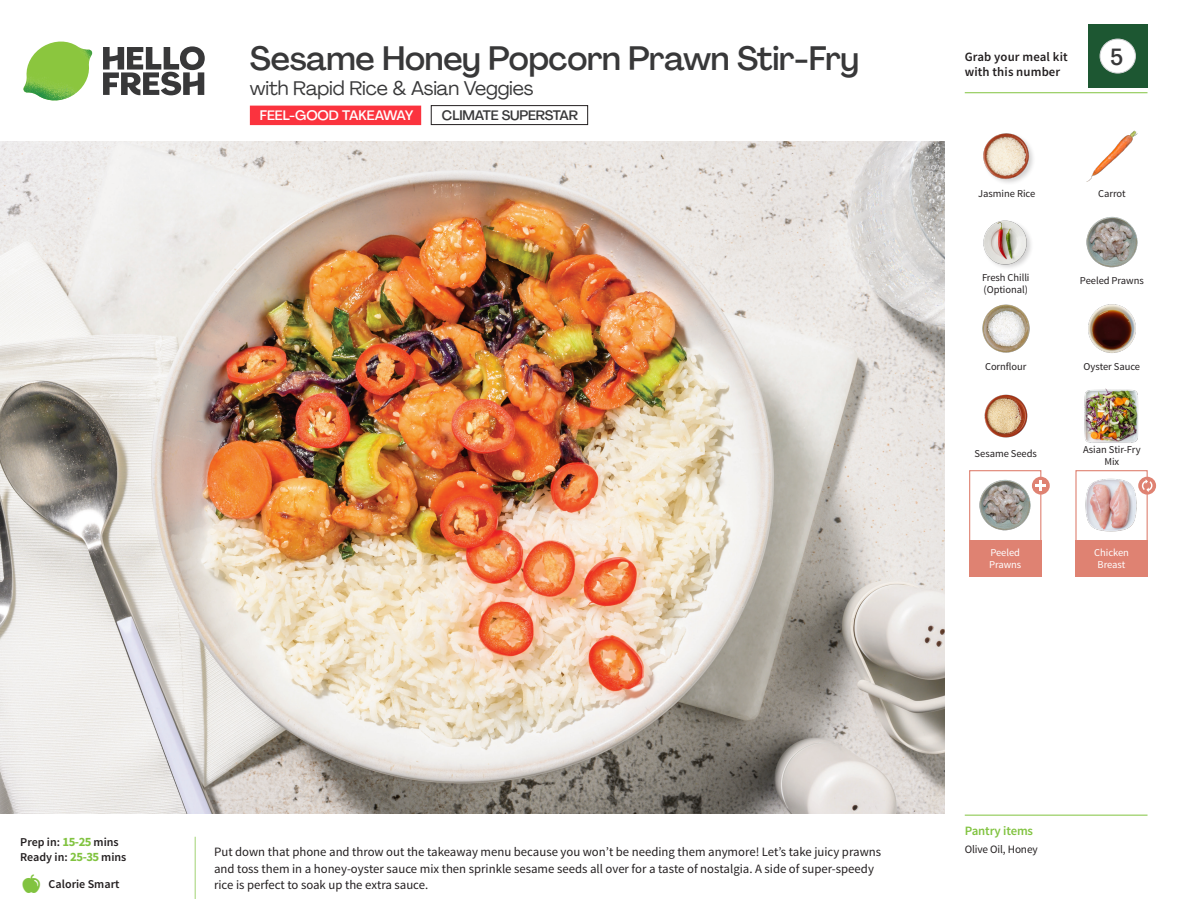
<style>
.page{position:relative;width:1188px;height:918px;background:#fff}
.page>*{position:absolute;margin:0;border:0;box-sizing:border-box;transform-origin:0 0}
._15_Titel_UK{font:500 33px "Agrandir";letter-spacing:-.01em;color:#383839}
._002_Label_Nr{font:500 22.8px "Agrandir";color:#383839;scale:.94 1}
._15_Titel_UK-2{font:19.5px "Agrandir";letter-spacing:-.01em;color:#383839}
.t1{font:500 13.5px "Agrandir";color:#fff}
.t2{font:500 13.5px "Agrandir";letter-spacing:-.01em;color:#383839}
.Step_6_Text_AU{font:12.75px/16.5px "Source Sans Pro";color:#231f20}
.t3{font:600 12.75px/15px "Source Sans Pro";letter-spacing:.01em;color:#231f20}
._04_Headers_Front{font:600 12.75px "Source Sans Pro";letter-spacing:-.01em;color:#81c340}
._04_Intro{font:600 12px "Source Sans Pro";color:#231f20}
._05_Pantry{font:11.25px "Source Sans Pro";letter-spacing:-.01em;color:#231f20}
._18_FRONT_ingredients{font:10.5px/12px "Source Sans Pro";letter-spacing:-.005em;color:#231f20}
._18_FRONT_ingredients-2{font:10.5px/12px "Source Sans Pro";letter-spacing:-.005em;color:#fff;text-align:center}
.s1{font-weight:700;font-size:12.75px;color:#81c340}
</style>
<div class="page">
<svg style="left:103px;top:46px;width:102px;height:49px"></svg>
<img style="left:23px;top:42px;width:69px;height:59px">
<img style="left:0;top:142px;width:945px;height:672px">
<div style="left:1075px;top:470px;width:73px;height:72px;border:1px solid #df8272"></div>
<div style="left:1075px;top:540px;width:73px;height:37px;background:#df8272"></div>
<div style="left:969px;top:540px;width:72px;height:37px;background:#df8272"></div>
<img style="left:1085px;top:478px;width:54px;height:54px">
<div style="left:969px;top:470px;width:72px;height:72px;border:1px solid #df8272"></div>
<img style="left:980px;top:480px;width:51px;height:51px">
<div style="left:1032px;top:477px;width:18px;height:18px;background:#df8272;border-radius:50%"></div>
<svg style="left:1036px;top:480px;width:10px;height:11px"></svg>
<svg style="left:1138px;top:477px;width:18px;height:18px"></svg>
<svg style="left:1142px;top:479px;width:10px;height:13px"></svg>
<img style="left:1088px;top:304px;width:48px;height:49px">
<img style="left:982px;top:304px;width:48px;height:49px">
<img style="left:984px;top:394px;width:44px;height:44px">
<img style="left:1086px;top:217px;width:51px;height:51px">
<img style="left:1086px;top:130px;width:52px;height:52px">
<img style="left:1084px;top:388px;width:54px;height:55px">
<img style="left:983px;top:220px;width:48px;height:48px">
<div style="left:982px;top:132px;width:54px;height:54px;background:#231f20;opacity:.2"></div>
<img style="left:982px;top:132px;width:49px;height:50px">
<hr style="left:965px;top:815px;width:183px;height:1px;background:#81c340">
<hr style="left:965px;top:92px;width:183px;height:1px;background:#81c340">
<div style="left:1088px;top:24px;width:60px;height:64px;background:#1d5732"></div>
<div style="left:1100px;top:39px;width:35px;height:34px;background:#fff;border-radius:50%"></div>
<div style="left:1100px;top:39px;width:36px;height:34px;border:1px solid #d1d2d4;border-radius:50%"></div>
<div style="left:250px;top:106px;width:171px;height:19px;background:#fb333e"></div>
<div style="left:431px;top:105px;width:157px;height:20px;border:1px solid #231f20"></div>
<p class="_15_Titel_UK" style="left:250px;top:38px;width:611px">Sesame Honey Popcorn Prawn Stir-Fry</p>
<p class="_15_Titel_UK-2" style="left:250px;top:76px;width:285px">with Rapid Rice &amp; Asian Veggies</p>
<p class="t1" style="left:260px;top:107px;width:155px">FEEL-GOOD TAKEAWAY</p>
<p class="t2" style="left:442px;top:107px;width:138px">CLIMATE SUPERSTAR</p>
<p class="t3" style="left:965px;top:50px;width:104px">Grab your meal kit with this number</p>
<p class="_002_Label_Nr" style="left:1110px;top:43px;width:15px">5</p>
<p class="_18_FRONT_ingredients" style="left:978px;top:188px;width:59px">Jasmine Rice</p>
<p class="_18_FRONT_ingredients" style="left:1098px;top:188px;width:29px">Carrot</p>
<p class="_18_FRONT_ingredients" style="left:982px;top:272px;width:49px">Fresh Chilli (Optional)</p>
<p class="_18_FRONT_ingredients" style="left:1080px;top:274px;width:65px">Peeled Prawns</p>
<p class="_18_FRONT_ingredients" style="left:985px;top:361px;width:43px">Cornflour</p>
<p class="_18_FRONT_ingredients" style="left:1084px;top:361px;width:58px">Oyster Sauce</p>
<p class="_18_FRONT_ingredients" style="left:975px;top:448px;width:64px">Sesame Seeds</p>
<p class="_18_FRONT_ingredients-2" style="left:989px;top:547px;width:34px;text-align:left">Peeled<br>Prawns</p>
<p class="_18_FRONT_ingredients" style="left:1083px;top:443px;width:59px;text-align:center">Asian Stir-Fry<br>Mix</p>
<p class="_18_FRONT_ingredients-2" style="left:1094px;top:547px;width:36px">Chicken<br>Breast</p>
<p class="_04_Intro" style="left:20px;top:835px;width:100px">Prep in: <span class="s1">15-25</span> mins</p>
<p class="_04_Intro" style="left:20px;top:850px;width:108px">Ready in: <span class="s1">25-35</span> mins</p>
<p class="_04_Intro" style="left:49px;top:876px;width:72px">Calorie Smart</p>
<p class="Step_6_Text_AU" style="left:214px;top:844px;width:669px">Put down that phone and throw out the takeaway menu because you won’t be needing them anymore! Let’s take juicy prawns and toss them in a honey-oyster sauce mix then sprinkle sesame seeds all over for a taste of nostalgia. A side of super-speedy rice is perfect to soak up the extra sauce.</p>
<p class="_04_Headers_Front" style="left:965px;top:822px;width:70px">Pantry items</p>
<p class="_05_Pantry" style="left:965px;top:842px;width:75px">Olive Oil, Honey</p>
</div>
